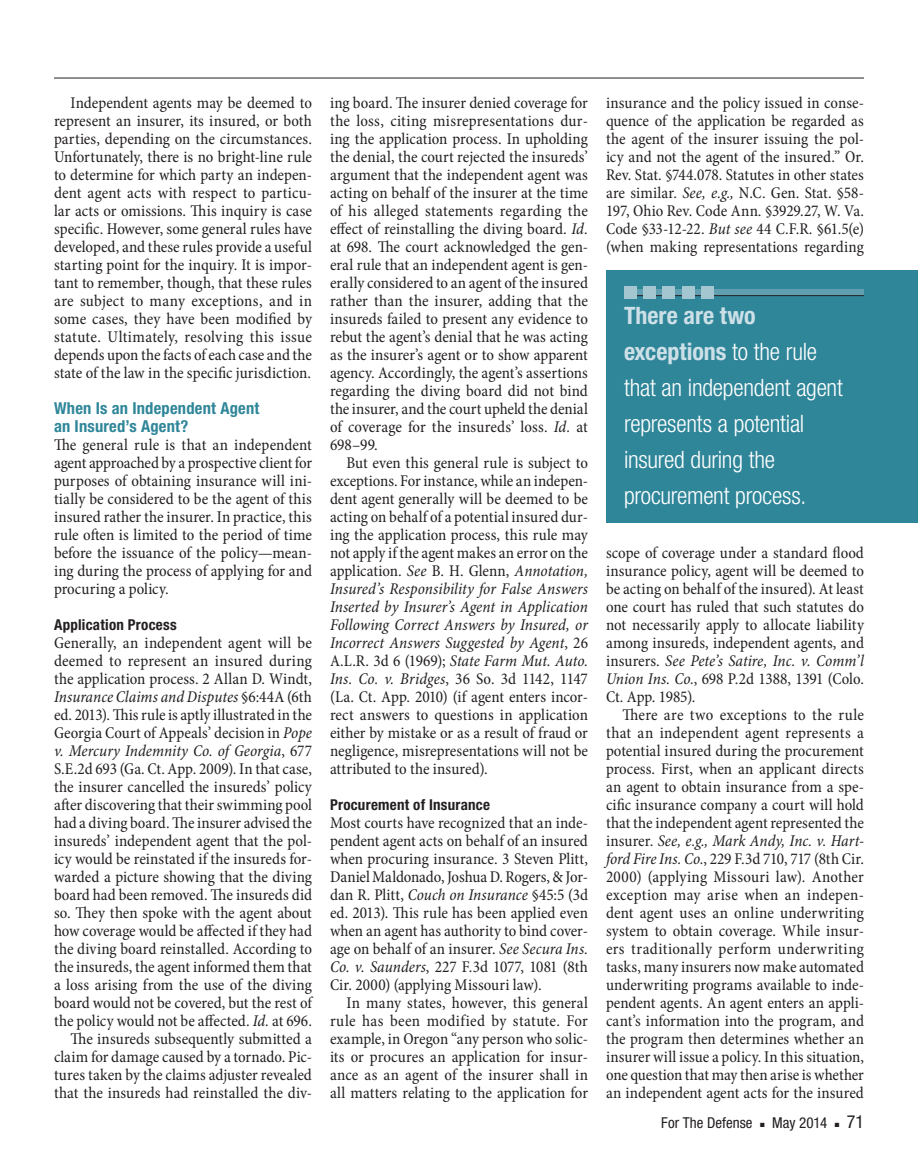
<style>
.page{position:relative;width:918px;height:1175px;background:#fff}
.page>*{position:absolute;margin:0;border:0;box-sizing:border-box;transform-origin:0 0}
.pullout_RH_block{font:300 condensed 24px/36px "Helvetica Neue";letter-spacing:-.01em;color:#fff}
.folio_right{font:condensed 18px "Helvetica Neue";color:#231f20}
.body_para_ind{font:condensed 16.5px/18px "Minion Pro";color:#231f20;text-align:justify}
.body_no_ind{font:condensed 16.5px/18px "Minion Pro";color:#231f20;text-align:justify}
.subhead_1{font:700 condensed 16.5px/18px "Helvetica Neue";letter-spacing:.015em;color:#2f8699}
.subhead_2{font:700 condensed 15px "Helvetica Neue";letter-spacing:.015em;color:#231f20}
.folio_right-2{font:condensed 15px "Helvetica Neue";color:#231f20}
.s1{font-style:italic}
.s2{font-weight:700;color:#cde0e7}
</style>
<div class="page">
<hr style="left:54px;top:78px;width:810px;height:1px;background:#231f20">
<div style="left:606px;top:270px;width:312px;height:252px;background:#2f8699"></div>
<div style="left:624px;top:290px;width:240px;height:6px;background:#609faf"></div>
<hr style="left:624px;top:295px;width:240px;height:1px;background:#231f20">
<div style="left:624px;top:286px;width:12px;height:13px;background:#a3c6d1"></div>
<div style="left:643px;top:286px;width:13px;height:13px;background:#a3c6d1"></div>
<div style="left:663px;top:286px;width:12px;height:13px;background:#a3c6d1"></div>
<div style="left:682px;top:286px;width:13px;height:13px;background:#a3c6d1"></div>
<div style="left:702px;top:286px;width:12px;height:13px;background:#a3c6d1"></div>
<p class="body_para_ind" style="left:54px;top:94px;width:260px;text-indent:16px">Independent agents may be deemed to represent an insurer, its insured, or both parties, depending on the circumstances.<br>Unfortunately, there is no bright-line rule to determine for which party an indepen&shy;dent agent acts with respect to particu&shy;lar acts or omissions. This inquiry is case specific. However, some general rules have developed, and these rules provide a useful starting point for the inquiry. It is impor&shy;tant to remember, though, that these rules are subject to many exceptions, and in some cases, they have been modified by statute. Ultimately, resolving this issue depends upon the facts of each case and the state of the law in the specific jurisdiction.</p>
<p class="subhead_1" style="left:54px;top:399px;width:207px">When Is an Independent Agent an Insured’s Agent?</p>
<p class="body_no_ind" style="left:54px;top:436px;width:260px">The general rule is that an independent agent approached by a prospective client for purposes of obtaining insurance will ini&shy;tially be considered to be the agent of this insured rather the insurer. In practice, this rule often is limited to the period of time before the issuance of the policy—mean&shy;ing during the process of applying for and procuring a policy.</p>
<p class="subhead_2" style="left:54px;top:616px;width:124px">Application Process</p>
<p class="body_no_ind" style="left:54px;top:634px;width:260px">Generally, an independent agent will be deemed to represent an insured during the application process. 2 Allan D. Windt, <span class="s1">Insurance Claims and Disputes</span> §6:44A (6th ed. 2013). This rule is aptly illustrated in the Georgia Court of Appeals’ decision in <span class="s1">Pope v. Mercury Indemnity Co. of Georgia</span>, 677<br>S.E.2d 693 (Ga. Ct. App. 2009). In that case, the insurer cancelled the insureds’ policy after discovering that their swimming pool had a diving board. The insurer advised the insureds’ independent agent that the pol&shy;icy would be reinstated if the insureds for&shy;warded a picture showing that the diving board had been removed. The insureds did so. They then spoke with the agent about how coverage would be affected if they had the diving board reinstalled. According to the insureds, the agent informed them that a loss arising from the use of the diving board would not be covered, but the rest of the policy would not be affected. <span class="s1">Id.</span> at 696.</p>
<p class="body_para_ind" style="left:54px;top:1030px;width:260px;text-indent:16px">The insureds subsequently submitted a claim for damage caused by a tornado. Pic&shy;tures taken by the claims adjuster revealed that the insureds had reinstalled the div-</p>
<p class="body_para_ind" style="left:330px;top:94px;width:260px">ing board. The insurer denied coverage for the loss, citing misrepresentations dur&shy;ing the application process. In upholding the denial, the court rejected the insureds’ argument that the independent agent was acting on behalf of the insurer at the time of his alleged statements regarding the effect of reinstalling the diving board. <span class="s1">Id. </span>at 698. The court acknowledged the gen&shy;eral rule that an independent agent is gen&shy;erally considered to an agent of the insured rather than the insurer, adding that the insureds failed to present any evidence to rebut the agent’s denial that he was acting as the insurer’s agent or to show apparent agency. Accordingly, the agent’s assertions regarding the diving board did not bind the insurer, and the court upheld the denial of coverage for the insureds’ loss. <span class="s1">Id.</span> at 698–99.</p>
<p class="body_para_ind" style="left:330px;top:454px;width:260px;text-indent:16px">But even this general rule is subject to exceptions. For instance, while an indepen&shy;dent agent generally will be deemed to be acting on behalf of a potential insured dur&shy;ing the application process, this rule may not apply if the agent makes an error on the application. <span class="s1">See</span> B. H. Glenn, <span class="s1">Annotation, Insured’s Responsibility for False Answers Inserted by Insurer’s Agent in Application Following Correct Answers by Insured, or Incorrect Answers Suggested by Agent</span>, 26<br>A.L.R. 3d 6 (1969); <span class="s1">State Farm Mut. Auto.<br>Ins. Co. v. Bridges</span>, 36 So. 3d 1142, 1147 (La. Ct. App. 2010) (if agent enters incor&shy;rect answers to questions in application either by mistake or as a result of fraud or negligence, misrepresentations will not be attributed to the insured).</p>
<p class="subhead_2" style="left:330px;top:796px;width:162px">Procurement of Insurance</p>
<p class="body_no_ind" style="left:330px;top:814px;width:260px">Most courts have recognized that an inde&shy;pendent agent acts on behalf of an insured when procuring insurance. 3 Steven Plitt, Daniel Maldonado, Joshua D. Rogers, &amp; Jor&shy;dan R. Plitt, <span class="s1">Couch on Insurance</span> §45:5 (3d ed. 2013). This rule has been applied even when an agent has authority to bind cover&shy;age on behalf of an insurer. <span class="s1">See Secura Ins.<br>Co. v. Saunders</span>, 227 F.3d 1077, 1081 (8th Cir. 2000) (applying Missouri law).</p>
<p class="body_para_ind" style="left:330px;top:994px;width:260px;text-indent:16px">In many states, however, this general rule has been modified by statute. For example, in Oregon “any person who solic&shy;its or procures an application for insur&shy;ance as an agent of the insurer shall in all matters relating to the application for</p>
<p class="body_para_ind" style="left:606px;top:94px;width:260px">insurance and the policy issued in conse&shy;quence of the application be regarded as the agent of the insurer issuing the pol&shy;icy and not the agent of the insured.” Or.<br>Rev. Stat. §744.078. Statutes in other states are similar. <span class="s1">See, e.g.,</span> N.C. Gen. Stat. §58- 197, Ohio Rev. Code Ann. §3929.27, W. Va.<br>Code §33-12-22. <span class="s1">But see</span> 44 C.F.R. §61.5(e) (when making representations regarding</p>
<p class="pullout_RH_block" style="left:624px;top:297px;width:220px"><span class="s2">There are two exceptions</span> to the rule that an independent agent represents a potential insured during the procurement process.</p>
<p class="body_para_ind" style="left:606px;top:544px;width:260px">scope of coverage under a standard flood insurance policy, agent will be deemed to be acting on behalf of the insured). At least one court has ruled that such statutes do not necessarily apply to allocate liability among insureds, independent agents, and insurers. <span class="s1">See Pete’s Satire, Inc. v. Comm’l Union Ins. Co.</span>, 698 P.2d 1388, 1391 (Colo.<br>Ct. App. 1985).</p>
<p class="body_para_ind" style="left:606px;top:706px;width:260px;text-indent:16px">There are two exceptions to the rule that an independent agent represents a potential insured during the procurement process. First, when an applicant directs an agent to obtain insurance from a spe&shy;cific insurance company a court will hold that the independent agent represented the insurer. <span class="s1">See, e.g., Mark Andy, Inc. v. Hart&shy;ford Fire Ins. Co.</span>, 229 F.3d 710, 717 (8th Cir.<br>2000) (applying Missouri law). Another exception may arise when an indepen&shy;dent agent uses an online underwriting system to obtain coverage. While insur&shy;ers traditionally perform underwriting tasks, many insurers now make automated underwriting programs available to inde&shy;pendent agents. An agent enters an appli&shy;cant’s information into the program, and the program then determines whether an insurer will issue a policy. In this situation, one question that may then arise is whether an independent agent acts for the insured</p>
<p class="folio_right-2" style="left:661px;top:1114px;width:93px">For The Defense</p>
<p class="folio_right-2" style="left:760px;top:1114px;width:69px">■ May 2014</p>
<p class="folio_right" style="left:835px;top:1111px;width:31px">■ 71</p>
</div>
